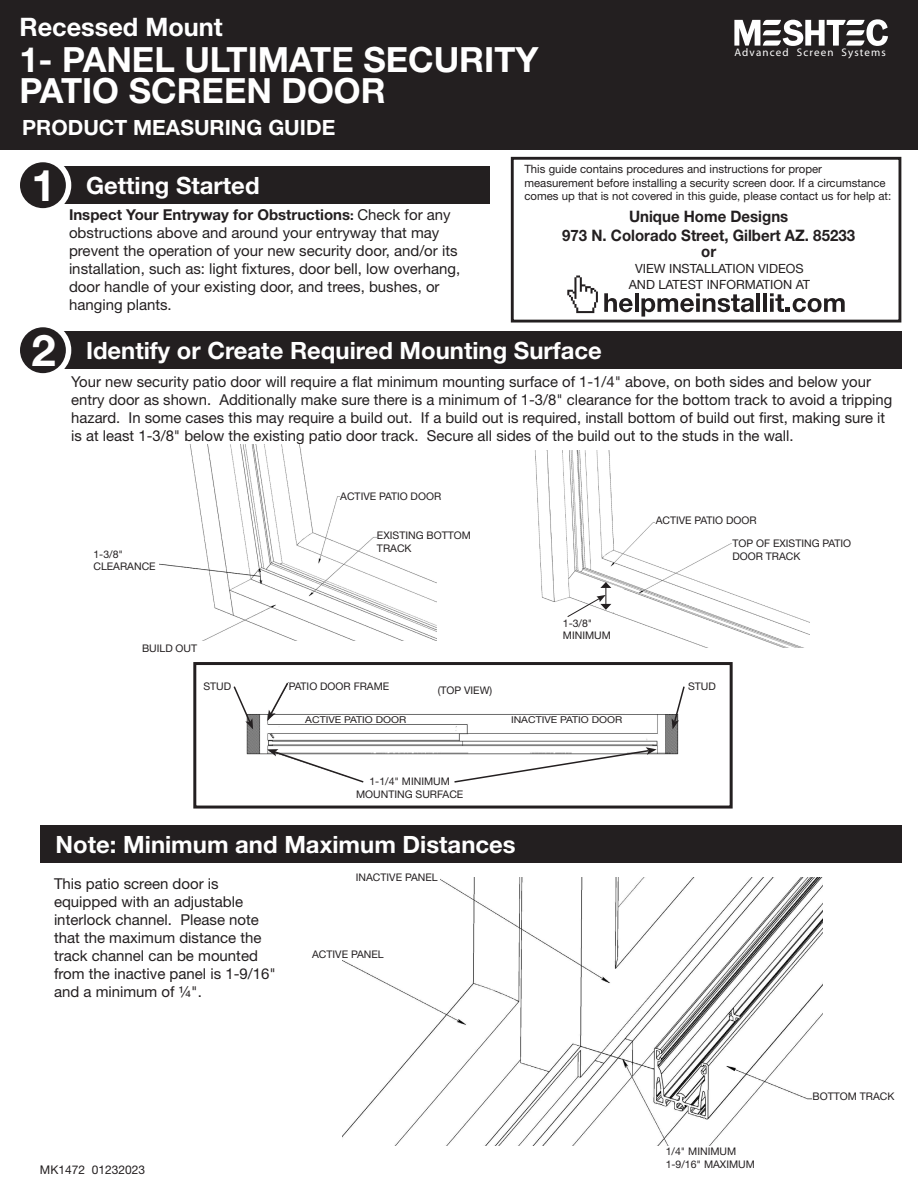
<style>
.page{position:relative;width:918px;height:1188px;background:#fff}
.page>*{position:absolute;margin:0;border:0;box-sizing:border-box;transform-origin:0 0}
.t1{font:700 43.8px "Helvetica Neue LT Std";color:#fff}
.t2{font:700 34.8px/31.5px "Helvetica Neue LT Std";color:#fff}
.t3{font:700 25.5px "Helvetica Neue LT Std";color:#fff}
.t4{font:700 23.85px "Helvetica Neue LT Std";color:#fff}
.t5{font:700 21px "Helvetica Neue LT Std";color:#fff}
.t6{font:700 15.75px/18.9px "Helvetica Neue LT Std";color:#231f20;text-align:center;scale:.95 1}
.t7{font:15px/18px "Helvetica Neue LT Std";color:#231f20}
.t8{font:12.75px/15.1px "Helvetica Neue LT Std";color:#231f20;text-align:center}
.t9{font:12px "Helvetica Neue LT Std";color:#231f20}
.t10{font:11.55px/13.8px "Helvetica Neue LT Std";color:#231f20}
.t11{font:11.1px "Myriad Pro";letter-spacing:.1em;color:#fff}
.t12{font:10.5px/12.6px "Helvetica Neue LT Std";color:#231f20}
.t13{font:9.45px "Helvetica Neue LT Std";color:#231f20;scale:1.11 1}
.s1{font-weight:700}
.s2{font-weight:700;font-size:13.05px}
</style>
<div class="page">
<img style="left:246px;top:714px;width:433px;height:41px">
<div style="left:305px;top:716px;width:105px;height:7px;background:#fff"></div>
<div style="left:511px;top:716px;width:136px;height:7px;background:#fff"></div>
<svg style="left:267px;top:682px;width:23px;height:39px"></svg>
<svg style="left:267px;top:749px;width:98px;height:34px"></svg>
<svg style="left:453px;top:747px;width:204px;height:36px"></svg>
<svg style="left:233px;top:686px;width:20px;height:44px"></svg>
<svg style="left:672px;top:686px;width:13px;height:44px"></svg>
<div style="left:193px;top:662px;width:540px;height:147px;border:3px solid #231f20"></div>
<img style="left:535px;top:451px;width:275px;height:197px">
<div style="left:0;top:0;width:918px;height:149px;background:#231f20"></div>
<div style="left:511px;top:157px;width:390px;height:166px;border:3px solid #231f20"></div>
<svg style="left:604px;top:293px;width:29px;height:19px"></svg>
<hr style="left:635px;top:293px;width:4px;height:19px;background:#231f20">
<svg style="left:641px;top:293px;width:113px;height:24px"></svg>
<hr style="left:757px;top:293px;width:3px;height:19px;background:#231f20">
<hr style="left:763px;top:293px;width:4px;height:19px;background:#231f20">
<svg style="left:770px;top:293px;width:75px;height:19px"></svg>
<svg style="left:567px;top:276px;width:31px;height:37px"></svg>
<div style="left:40px;top:166px;width:449px;height:37px;background:#231f20"></div>
<div style="left:17px;top:160px;width:52px;height:51px;background:#231f20;border-radius:50%"></div>
<div style="left:15px;top:157px;width:56px;height:57px;border:5px solid #fff;border-radius:50%"></div>
<div style="left:40px;top:331px;width:861px;height:37px;background:#231f20"></div>
<div style="left:17px;top:325px;width:52px;height:51px;background:#231f20;border-radius:50%"></div>
<div style="left:15px;top:322px;width:56px;height:57px;border:5px solid #fff;border-radius:50%"></div>
<img style="left:159px;top:445px;width:277px;height:196px">
<div style="left:340px;top:492px;width:133px;height:9px;background:#fff"></div>
<div style="left:377px;top:532px;width:109px;height:23px;background:#fff"></div>
<div style="left:656px;top:516px;width:133px;height:9px;background:#fff"></div>
<div style="left:732px;top:540px;width:133px;height:23px;background:#fff"></div>
<img style="left:342px;top:878px;width:481px;height:268px">
<div style="left:356px;top:874px;width:84px;height:8px;background:#fff"></div>
<div style="left:312px;top:951px;width:88px;height:8px;background:#fff"></div>
<div style="left:813px;top:1093px;width:87px;height:8px;background:#fff"></div>
<div style="left:40px;top:825px;width:861px;height:38px;background:#231f20"></div>
<div style="left:563px;top:619px;width:48px;height:20px;background:#fff"></div>
<svg style="left:567px;top:582px;width:60px;height:35px"></svg>
<svg style="left:734px;top:19px;width:154px;height:27px"></svg>
<p class="t3" style="left:19px;top:11px;width:205px">Recessed Mount</p>
<p class="t2" style="left:19px;top:43px;width:521px">1- PANEL ULTIMATE SECURITY<br>PATIO SCREEN DOOR</p>
<p class="t5" style="left:22px;top:115px;width:315px">PRODUCT MEASURING GUIDE</p>
<p class="t11" style="left:735px;top:46px;width:153px">Advanced Screen Systems</p>
<p class="t1" style="left:31px;top:158px;width:26px">1</p>
<p class="t4" style="left:86px;top:170px;width:175px">Getting Started</p>
<p class="t7" style="left:69px;top:206px;width:393px"><span class="s1">Inspect Your Entryway for Obstructions</span><span class="s2">:</span> Check for any obstructions above and around your entryway that may prevent the operation of your new security door, and/or its installation, such as: light fixtures, door bell, low overhang, door handle of your existing door, and trees, bushes, or hanging plants.</p>
<p class="t10" style="left:524px;top:162px;width:368px">This guide contains procedures and instructions for proper measurement before installing a security screen door. If a circumstance comes up that is not covered in this guide, please contact us for help at:</p>
<p class="t6" style="left:562px;top:207px;width:310px">Unique Home Designs<br>973 N. Colorado Street, Gilbert AZ. 85233</p>
<p class="t6" style="left:701px;top:241px;width:17px">or</p>
<p class="t8" style="left:629px;top:261px;width:183px">VIEW INSTALLATION VIDEOS<br>AND LATEST INFORMATION AT</p>
<p class="t1" style="left:31px;top:323px;width:26px">2</p>
<p class="t4" style="left:86px;top:335px;width:517px">Identify or Create Required Mounting Surface</p>
<p class="t7" style="left:71px;top:372px;width:823px">Your new security patio door will require a flat minimum mounting surface of 1-1/4" above, on both sides and below your entry door as shown. Additionally make sure there is a minimum of 1-3/8" clearance for the bottom track to avoid a tripping hazard. In some cases this may require a build out. If a build out is required, install bottom of build out first, making sure it is at least 1-3/8" below the existing patio door track. Secure all sides of the build out to the studs in the wall.</p>
<p class="t12" style="left:93px;top:548px;width:64px">1-3/8"<br>CLEARANCE</p>
<p class="t12" style="left:142px;top:642px;width:57px">BUILD OUT</p>
<p class="t12" style="left:203px;top:680px;width:29px">STUD</p>
<p class="t12" style="left:340px;top:489px;width:102px">ACTIVE PATIO DOOR</p>
<p class="t12" style="left:377px;top:529px;width:95px">EXISTING BOTTOM<br>TRACK</p>
<p class="t12" style="left:563px;top:617px;width:50px">1-3/8"<br>MINIMUM</p>
<p class="t12" style="left:656px;top:514px;width:102px">ACTIVE PATIO DOOR</p>
<p class="t12" style="left:732px;top:537px;width:120px">TOP OF EXISTING PATIO<br>DOOR TRACK</p>
<p class="t12" style="left:289px;top:680px;width:102px">PATIO DOOR FRAME</p>
<p class="t13" style="left:305px;top:714px;width:92px">ACTIVE PATIO DOOR</p>
<p class="t12" style="left:438px;top:684px;width:56px">(TOP VIEW)</p>
<p class="t12" style="left:688px;top:680px;width:29px">STUD</p>
<p class="t13" style="left:511px;top:714px;width:102px">INACTIVE PATIO DOOR</p>
<p class="t12" style="left:356px;top:775px;width:109px;text-align:center">1-1/4" MINIMUM<br>MOUNTING SURFACE</p>
<p class="t4" style="left:56px;top:830px;width:462px">Note: Minimum and Maximum Distances</p>
<p class="t7" style="left:54px;top:874px;width:224px">This patio screen door is equipped with an adjustable interlock channel. Please note that the maximum distance the track channel can be mounted from the inactive panel is 1-9/16" and a minimum of ¼".</p>
<p class="t12" style="left:356px;top:871px;width:83px">INACTIVE PANEL</p>
<p class="t12" style="left:312px;top:948px;width:73px">ACTIVE PANEL</p>
<p class="t9" style="left:40px;top:1162px;width:107px">MK1472 01232023</p>
<p class="t12" style="left:666px;top:1145px;width:91px">1/4" MINIMUM<br>1-9/16" MAXIMUM</p>
<p class="t12" style="left:813px;top:1090px;width:83px">BOTTOM TRACK</p>
</div>
